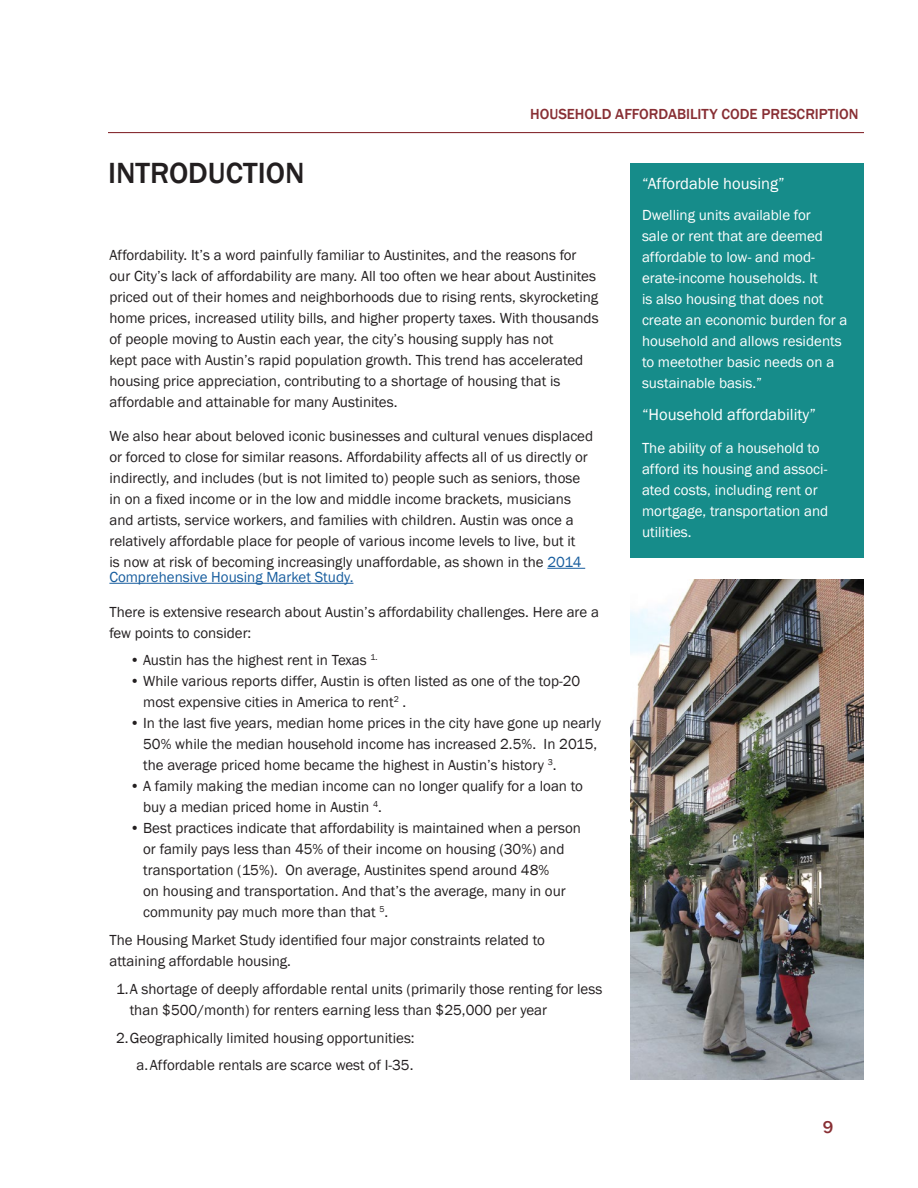
<style>
.page{position:relative;width:918px;height:1188px;background:#fff}
.page>*{position:absolute;margin:0;border:0;box-sizing:border-box;transform-origin:0 0}
.Chapter_Heading{font:500 30px "Franklin Gothic";color:#231f20}
.t1{font:500 18px "Franklin Gothic";color:#882f34}
.Definitions{font:16.5px "Franklin Gothic";color:#fff}
.t2{font:15px/21px "Franklin Gothic";color:#231f20}
.Definitions-2{font:15px/21px "Franklin Gothic";color:#fff}
.t3{font:500 15px "Franklin Gothic";color:#882f34}
.t4{font:15px "Franklin Gothic";color:#175d9e}
.s1{color:#175d9e}
</style>
<div class="page">
<hr style="left:108px;top:132px;width:756px;height:1px;background:#882f34">
<hr style="left:547px;top:568px;width:38px;height:1px;background:#175d9e">
<hr style="left:109px;top:583px;width:244px;height:1px;background:#175d9e">
<div style="left:630px;top:163px;width:233px;height:395px;background:#168c8a"></div>
<img style="left:630px;top:579px;width:233px;height:501px">
<p class="t3" style="left:530px;top:104px;width:330px">HOUSEHOLD AFFORDABILITY CODE PRESCRIPTION</p>
<p class="Chapter_Heading" style="left:108px;top:154px;width:198px">INTRODUCTION</p>
<p class="t2" style="left:109px;top:244px;width:491px">Affordability. It’s a word painfully familiar to Austinites, and the reasons for our City’s lack of affordability are many. All too often we hear about Austinites priced out of their homes and neighborhoods due to rising rents, skyrocketing home prices, increased utility bills, and higher property taxes. With thousands of people moving to Austin each year, the city’s housing supply has not<br>kept pace with Austin’s rapid population growth. This trend has accelerated housing price appreciation, contributing to a shortage of housing that is affordable and attainable for many Austinites.</p>
<p class="t2" style="left:109px;top:426px;width:485px">We also hear about beloved iconic businesses and cultural venues displaced or forced to close for similar reasons. Affordability affects all of us directly or indirectly, and includes (but is not limited to) people such as seniors, those in on a fixed income or in the low and middle income brackets, musicians and artists, service workers, and families with children. Austin was once a relatively affordable place for people of various income levels to live, but it<br>is now at risk of becoming increasingly unaffordable, as shown in the <span class="s1">2014</span></p>
<p class="t4" style="left:109px;top:568px;width:245px">Comprehensive Housing Market Study.</p>
<p class="t2" style="left:109px;top:601px;width:491px">There is extensive research about Austin’s affordability challenges. Here are a few points to consider:</p>
<p class="t2" style="left:130px;top:650px;width:250px">• Austin has the highest rent in Texas <sup>1.</sup></p>
<p class="t2" style="left:143px;top:671px;width:439px;text-indent:-14px">• While various reports differ, Austin is often listed as one of the top-20 most expensive cities in America to rent<sup>2</sup> .</p>
<p class="t2" style="left:143px;top:713px;width:459px;text-indent:-14px">• In the last five years, median home prices in the city have gone up nearly<br>50% while the median household income has increased 2.5%. In 2015, the average priced home became the highest in Austin’s history <sup>3</sup>.</p>
<p class="t2" style="left:143px;top:776px;width:441px;text-indent:-14px">• A family making the median income can no longer qualify for a loan to buy a median priced home in Austin <sup>4</sup>.</p>
<p class="t2" style="left:143px;top:818px;width:439px;text-indent:-14px">• Best practices indicate that affordability is maintained when a person or family pays less than 45% of their income on housing (30%) and transportation (15%). On average, Austinites spend around 48%<br>on housing and transportation. And that’s the average, many in our community pay much more than that <sup>5</sup>.</p>
<p class="t2" style="left:109px;top:930px;width:437px">The Housing Market Study identified four major constraints related to attaining affordable housing.</p>
<p class="t2" style="left:130px;top:979px;width:474px;text-indent:-14px">1.A shortage of deeply affordable rental units (primarily those renting for less than $500/month) for renters earning less than $25,000 per year</p>
<p class="t2" style="left:116px;top:1027px;width:300px">2.Geographically limited housing opportunities:</p>
<p class="t2" style="left:136px;top:1055px;width:279px">a.Affordable rentals are scarce west of I-35.</p>
<p class="Definitions" style="left:642px;top:173px;width:144px">“Affordable housing”</p>
<p class="Definitions-2" style="left:642px;top:205px;width:207px">Dwelling units available for<br>sale or rent that are deemed affordable to low- and mod&shy;erate-income households. It<br>is also housing that does not create an economic burden for a household and allows residents to meetother basic needs on a sustainable basis.”</p>
<p class="Definitions" style="left:642px;top:404px;width:176px">“Household affordability”</p>
<p class="Definitions-2" style="left:642px;top:438px;width:188px">The ability of a household to afford its housing and associ&shy;ated costs, including rent or mortgage, transportation and utilities.</p>
<p class="t1" style="left:823px;top:1116px;width:12px">9</p>
</div>
